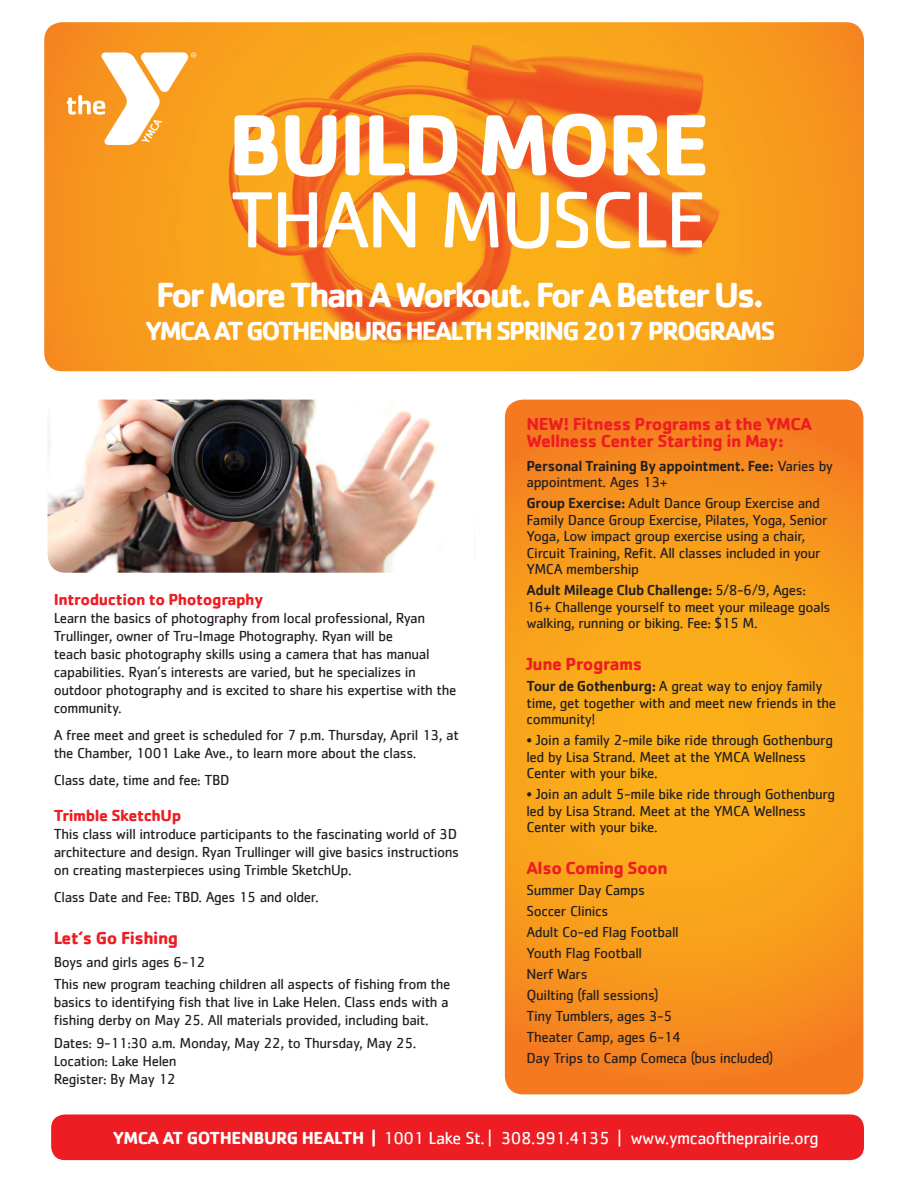
<style>
.page{position:relative;width:918px;height:1188px;background:#fff}
.page>*{position:absolute;margin:0;border:0;box-sizing:border-box;transform-origin:0 0}
.t1{font:700 90px "Cachet";letter-spacing:-.04em;color:#fff}
.t2{font:82.5px "Cachet";letter-spacing:-.04em;color:#fff}
._02a_Body_text{font:700 36px "Cachet";letter-spacing:-.07em;color:#fff}
._02a_Body_text-2{font:700 27px "Cachet";letter-spacing:-.07em;color:#fff}
._02a_Body_text-3{font:700 18px/16.5px "Cachet";letter-spacing:-.025em;color:#ee1d23}
._03c_LOCATION__1st_l{font:18px "Cachet";letter-spacing:-.025em;color:#fff}
.t3{font:700 16.5px "Cachet";letter-spacing:-.025em;color:#ee1d23}
._02a_Body_text-4{font:15px/18px "Cachet";letter-spacing:-.025em;color:#231f20}
._02a_Body_text-5{font:500 15px/16.5px "Cachet";letter-spacing:-.025em;color:#231f20}
.s1{font-weight:400}
.s2{font-weight:500}
.s3{font-weight:700}
</style>
<div class="page">
<svg style="left:505px;top:400px;width:358px;height:694px;background:#f7991c"></svg>
<div style="left:51px;top:1114px;width:813px;height:46px;background:#ee1d23;border-radius:14px"></div>
<img style="left:44px;top:22px;width:820px;height:349px">
<svg style="left:67px;top:52px;width:129px;height:93px"></svg>
<img style="left:48px;top:400px;width:388px;height:173px">
<p class="t1" style="left:227px;top:87px;width:484px">BUILD MORE</p>
<p class="t2" style="left:230px;top:172px;width:479px">THAN MUSCLE</p>
<p class="_02a_Body_text" style="left:156px;top:272px;width:610px">For More Than A Workout. For A Better Us.</p>
<p class="_02a_Body_text-2" style="left:145px;top:314px;width:632px">YMCA AT GOTHENBURG HEALTH SPRING 2017 PROGRAMS</p>
<p class="t3" style="left:54px;top:589px;width:211px">Introduction to Photography</p>
<p class="_02a_Body_text-4" style="left:54px;top:609px;width:404px">Learn the basics of photography from local professional, Ryan Trullinger, owner of Tru-Image Photography. Ryan will be<br>teach basic photography skills using a camera that has manual capabilities. Ryan’s interests are varied, but he specializes in outdoor photography and is excited to share his expertise with the community.</p>
<p class="_02a_Body_text-4" style="left:54px;top:726px;width:407px">A free meet and greet is scheduled for 7 p.m. Thursday, April 13, at the Chamber, 1001 Lake Ave., to learn more about the class.</p>
<p class="_02a_Body_text-4" style="left:54px;top:771px;width:177px">Class date, time and fee: TBD</p>
<p class="t3" style="left:54px;top:805px;width:129px">Trimble SketchUp</p>
<p class="_02a_Body_text-4" style="left:54px;top:825px;width:407px">This class will introduce participants to the fascinating world of 3D architecture and design. Ryan Trullinger will give basics instructions on creating masterpieces using Trimble SketchUp.</p>
<p class="_02a_Body_text-4" style="left:54px;top:888px;width:266px">Class Date and Fee: TBD. Ages 15 and older.</p>
<p class="_02a_Body_text-3" style="left:54px;top:930px;width:126px">Let’s Go Fishing</p>
<p class="_02a_Body_text-4" style="left:54px;top:953px;width:153px">Boys and girls ages 6-12</p>
<p class="_02a_Body_text-4" style="left:54px;top:975px;width:398px;text-align:justify">This new program teaching children all aspects of fishing from the basics to identifying fish that live in Lake Helen. Class ends with a fishing derby on May 25. All materials provided, including bait.</p>
<p class="_02a_Body_text-4" style="left:54px;top:1034px;width:364px">Dates: 9-11:30 a.m. Monday, May 22, to Thursday, May 25.<br>Location: Lake Helen<br>Register: By May 12</p>
<p class="_02a_Body_text-3" style="left:526px;top:415px;width:287px">NEW! Fitness Programs at the YMCA<br>Wellness Center Starting in May:</p>
<p class="_02a_Body_text-5" style="left:526px;top:457px;width:308px">Personal Training By appointment. Fee: <span class="s1">Varies by appointment. Ages 13+</span></p>
<p class="_02a_Body_text-4" style="left:526px;top:495px;width:303px;line-height:16.5px"><span class="s2">Group Exercise:</span> Adult Dance Group Exercise and Family Dance Group Exercise, Pilates, Yoga, Senior Yoga, Low impact group exercise using a chair, Circuit Training, Refit. All classes included in your YMCA membership</p>
<p class="_02a_Body_text-4" style="left:526px;top:582px;width:305px;line-height:16.5px"><span class="s2">Adult Mileage Club Challenge:</span> 5/8-6/9, Ages:<br>16+ Challenge yourself to meet your mileage goals walking, running or biking. Fee: $15 M.</p>
<p class="_02a_Body_text-3" style="left:526px;top:655px;width:117px">June Programs</p>
<p class="_02a_Body_text-4" style="left:526px;top:678px;width:311px;line-height:16.5px"><span class="s2">Tour de Gothenburg:</span> A great way to enjoy family time, get together with and meet new friends in the community!</p>
<p class="_02a_Body_text-4" style="left:526px;top:732px;width:308px;line-height:16.5px">• Join a family 2-mile bike ride through Gothenburg led by Lisa Strand. Meet at the YMCA Wellness<br>Center with your bike.</p>
<p class="_02a_Body_text-4" style="left:526px;top:786px;width:310px;line-height:16.5px">• Join an adult 5-mile bike ride through Gothenburg led by Lisa Strand. Meet at the YMCA Wellness<br>Center with your bike.</p>
<p class="_02a_Body_text-3" style="left:526px;top:859px;width:143px">Also Coming Soon</p>
<p class="_02a_Body_text-4" style="left:526px;top:881px;width:120px">Summer Day Camps</p>
<p class="_02a_Body_text-4" style="left:526px;top:902px;width:83px">Soccer Clinics</p>
<p class="_02a_Body_text-4" style="left:526px;top:923px;width:154px">Adult Co-ed Flag Football</p>
<p class="_02a_Body_text-4" style="left:526px;top:944px;width:117px">Youth Flag Football</p>
<p class="_02a_Body_text-4" style="left:526px;top:965px;width:63px">Nerf Wars</p>
<p class="_02a_Body_text-4" style="left:526px;top:986px;width:134px">Quilting (fall sessions)</p>
<p class="_02a_Body_text-4" style="left:526px;top:1007px;width:147px">Tiny Tumblers, ages 3-5</p>
<p class="_02a_Body_text-4" style="left:526px;top:1028px;width:156px">Theater Camp, ages 6-14</p>
<p class="_02a_Body_text-4" style="left:526px;top:1049px;width:248px">Day Trips to Camp Comeca (bus included)</p>
<p class="_03c_LOCATION__1st_l" style="left:113px;top:1127px;width:707px"><span class="s3">YMCA AT GOTHENBURG HEALTH |</span> 1001 Lake St. | 308.991.4135 | www.ymcaoftheprairie.org</p>
</div>
